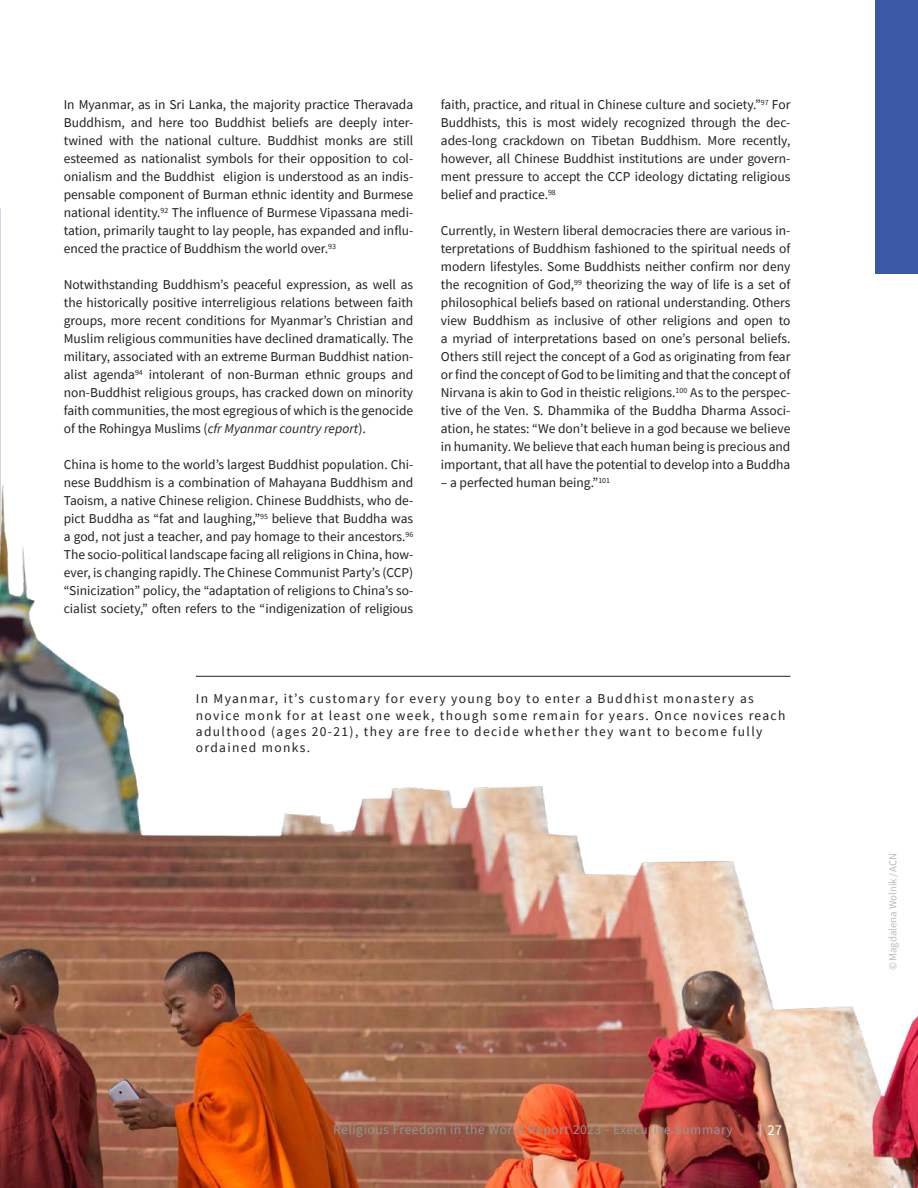
<style>
.page{position:relative;width:918px;height:1188px;background:#fff}
.page>*{position:absolute;margin:0;border:0;box-sizing:border-box;transform-origin:0 0}
.t1{font:14.85px "Source Sans Pro";color:#fff}
.RFR_2023_p_-_1_colum{font:13.5px/18px "Source Sans Pro";color:#231f20;text-align:justify}
.RFR2023_-_Descriptio{font:13.5px/16.2px "Source Sans Pro";letter-spacing:.1em;color:#231f20}
.t2{font:13.5px "Source Sans Pro";letter-spacing:.04em;color:#939598}
.Copyright_-_photo{font:10.8px "Source Sans Pro";color:#bcbdc0}
.s1{color:#fff}
.s2{font-style:italic}
</style>
<div class="page">
<img style="left:0;top:484px;width:918px;height:704px">
<hr style="left:196px;top:676px;width:594px;height:1px;background:#231f20">
<div style="left:875px;top:0;width:43px;height:273px;background:#3c59a7"></div>
<svg style="left:760px;top:1124px;width:1px;height:13px"></svg>
<p class="RFR_2023_p_-_1_colum" style="left:64px;top:96px;width:351px">In Myanmar, as in Sri Lanka, the majority practice Theravada Buddhism, and here too Buddhist beliefs are deeply inter&shy;twined with the national culture. Buddhist monks are still esteemed as nationalist symbols for their opposition to col&shy;onialism and the Buddhist <span class="s1">r</span>eligion is understood as an indis&shy;pensable component of Burman ethnic identity and Burmese national identity.<sup>92</sup> The influence of Burmese Vipassana medi&shy;tation, primarily taught to lay people, has expanded and influ&shy;enced the practice of Buddhism the world over.<sup>93</sup></p>
<p class="RFR_2023_p_-_1_colum" style="left:64px;top:276px;width:351px">Notwithstanding Buddhism’s peaceful expression, as well as the historically positive interreligious relations between faith groups, more recent conditions for Myanmar’s Christian and Muslim religious communities have declined dramatically. The military, associated with an extreme Burman Buddhist nation&shy;alist agenda<sup>94</sup> intolerant of non-Burman ethnic groups and non-Buddhist religious groups, has cracked down on minority faith communities, the most egregious of which is the genocide of the Rohingya Muslims (<span class="s2">cfr Myanmar country report</span>).</p>
<p class="RFR_2023_p_-_1_colum" style="left:64px;top:456px;width:351px">China is home to the world’s largest Buddhist population. Chi&shy;nese Buddhism is a combination of Mahayana Buddhism and Taoism, a native Chinese religion. Chinese Buddhists, who de&shy;pict Buddha as “fat and laughing,”<sup>95</sup> believe that Buddha was a god, not just a teacher, and pay homage to their ancestors.<sup>96<br></sup>The socio-political landscape facing all religions in China, how&shy;ever, is changing rapidly. The Chinese Communist Party’s (CCP) “Sinicization” policy, the “adaptation of religions to China’s so&shy;cialist society,” often refers to the “indigenization of religious</p>
<p class="RFR_2023_p_-_1_colum" style="left:441px;top:96px;width:351px">faith, practice, and ritual in Chinese culture and society.”<sup>97</sup> For Buddhists, this is most widely recognized through the dec&shy;ades-long crackdown on Tibetan Buddhism. More recently, however, all Chinese Buddhist institutions are under govern&shy;ment pressure to accept the CCP ideology dictating religious belief and practice.<sup>98</sup></p>
<p class="RFR_2023_p_-_1_colum" style="left:441px;top:222px;width:351px">Currently, in Western liberal democracies there are various in&shy;terpretations of Buddhism fashioned to the spiritual needs of modern lifestyles. Some Buddhists neither confirm nor deny the recognition of God,<sup>99</sup> theorizing the way of life is a set of philosophical beliefs based on rational understanding. Others view Buddhism as inclusive of other religions and open to a myriad of interpretations based on one’s personal beliefs.<br>Others still reject the concept of a God as originating from fear or find the concept of God to be limiting and that the concept of Nirvana is akin to God in theistic religions.<sup>100</sup> As to the perspec&shy;tive of the Ven. S. Dhammika of the Buddha Dharma Associ&shy;ation, he states: “We don’t believe in a god because we believe in humanity. We believe that each human being is precious and important, that all have the potential to develop into a Buddha</p>
<p class="RFR_2023_p_-_1_colum" style="left:441px;top:474px;width:171px">– a perfected human being.”<sup>101</sup></p>
<p class="RFR2023_-_Descriptio" style="left:196px;top:691px;width:591px">In Myanmar, it’s customary for every young boy to enter a Buddhist monastery as novice monk for at least one week, though some remain for years. Once novices reach adulthood (ages 20-21), they are free to decide whether they want to become fully ordained monks.</p>
<p class="t2" style="left:333px;top:1121px;width:401px">Religious Freedom in the World Report 2023 - Executive Summary</p>
<p class="t1" style="left:768px;top:1121px;width:16px">27</p>
<p class="Copyright_-_photo" style="left:886px;top:970px;width:119px;rotate:-90deg">©Magdalena Wolnik /ACN</p>
</div>
